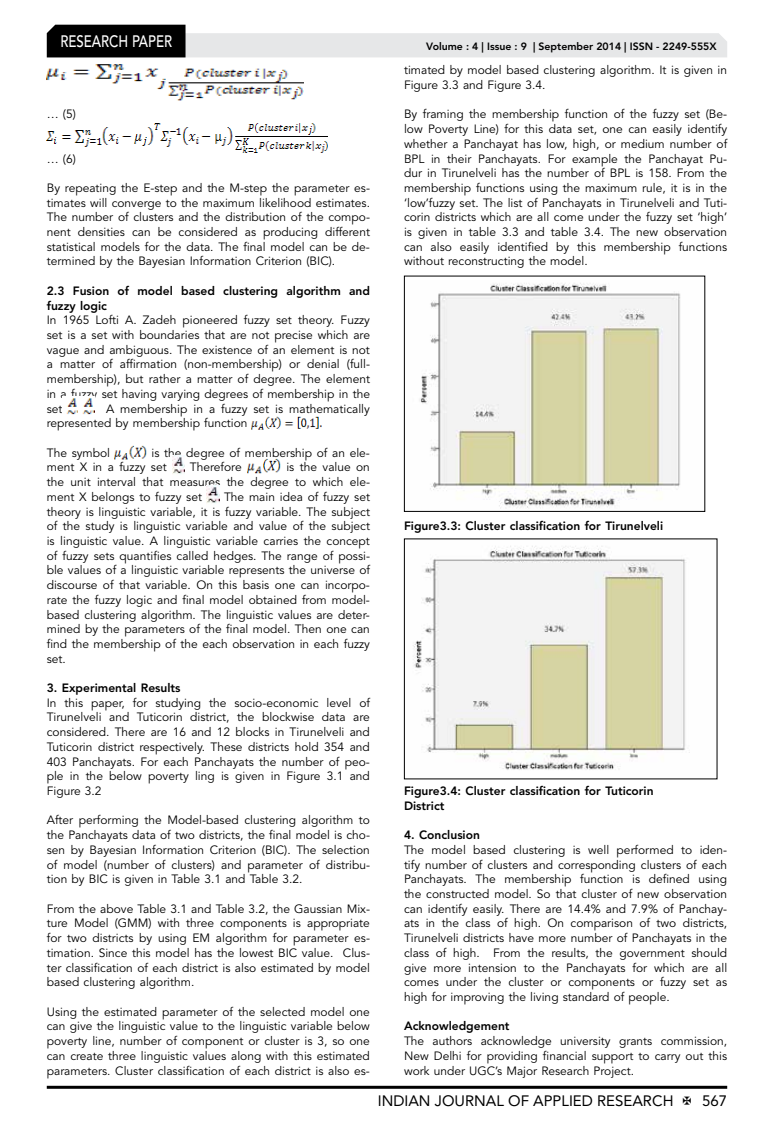
<style>
.page{position:relative;width:774px;height:1136px;background:#fff}
.page>*{position:absolute;margin:0;border:0;box-sizing:border-box;transform-origin:0 0}
.t1{font:500 16.5px "Avenir LT Std";color:#fff;scale:.8 1}
.t2{font:15px "Avenir LT Std";color:#000}
.t3{font:12px/14.7px "Avenir LT Std";color:#000;text-align:justify}
.t4{font:800 12px/14.7px "Avenir LT Std";color:#000}
.t5{font:800 10.5px "Avenir LT Std";color:#000}
</style>
<div class="page">
<hr style="left:47px;top:1085px;width:680px;height:3px;background:#000">
<svg style="left:47px;top:25px;width:680px;height:32px"></svg>
<img style="left:47px;top:64px;width:256px;height:37px">
<img style="left:47px;top:124px;width:280px;height:29px">
<img style="left:66px;top:398px;width:28px;height:17px">
<img style="left:252px;top:416px;width:70px;height:14px">
<img style="left:115px;top:445px;width:32px;height:15px">
<img style="left:172px;top:455px;width:12px;height:19px">
<img style="left:247px;top:459px;width:34px;height:15px">
<img style="left:207px;top:485px;width:12px;height:19px">
<img style="left:419px;top:282px;width:262px;height:227px">
<img style="left:413px;top:546px;width:277px;height:224px">
<h1 class="t1" style="left:60px;top:32px;width:139px">RESEARCH PAPER</h1>
<p class="t3" style="left:47px;top:107px;width:31px">… (5)</p>
<p class="t3" style="left:47px;top:151px;width:31px">… (6)</p>
<p class="t3" style="left:47px;top:181px;width:325px">By repeating the E-step and the M-step the parameter es&shy;timates will converge to the maximum likelihood estimates.<br>The number of clusters and the distribution of the compo&shy;nent densities can be considered as producing different statistical models for the data. The final model can be de&shy;termined by the Bayesian Information Criterion (BIC).</p>
<p class="t4" style="left:47px;top:283px;width:325px">2.3 Fusion of model based clustering algorithm and fuzzy logic</p>
<p class="t3" style="left:47px;top:313px;width:325px">In 1965 Lofti A. Zadeh pioneered fuzzy set theory. Fuzzy set is a set with boundaries that are not precise which are vague and ambiguous. The existence of an element is not a matter of affirmation (non-membership) or denial (full&shy;membership), but rather a matter of degree. The element in a fuzzy set having varying degrees of membership in the set</p>
<p class="t3" style="left:47px;top:401px;width:325px;text-indent:59px">A membership in a fuzzy set is mathematically represented by membership function</p>
<p class="t3" style="left:47px;top:445px;width:65px">The symbol</p>
<p class="t3" style="left:47px;top:445px;width:325px;text-indent:105px">is the degree of membership of an ele&shy;ment X in a fuzzy set</p>
<p class="t3" style="left:190px;top:460px;width:53px">Therefore</p>
<p class="t3" style="left:47px;top:460px;width:325px;text-indent:240px">is the value on the unit interval that measures the degree to which ele&shy;ment X belongs to fuzzy set</p>
<p class="t3" style="left:47px;top:489px;width:325px;text-indent:177px">The main idea of fuzzy set theory is linguistic variable, it is fuzzy variable. The subject of the study is linguistic variable and value of the subject is linguistic value. A linguistic variable carries the concept of fuzzy sets quantifies called hedges. The range of possi&shy;ble values of a linguistic variable represents the universe of discourse of that variable. On this basis one can incorpo&shy;rate the fuzzy logic and final model obtained from model&shy;based clustering algorithm. The linguistic values are deter&shy;mined by the parameters of the final model. Then one can find the membership of the each observation in each fuzzy set.</p>
<p class="t4" style="left:47px;top:680px;width:135px">3. Experimental Results</p>
<p class="t3" style="left:47px;top:695px;width:325px">In this paper, for studying the socio-economic level of Tirunelveli and Tuticorin district, the blockwise data are considered. There are 16 and 12 blocks in Tirunelveli and Tuticorin district respectively. These districts hold 354 and 403 Panchayats. For each Panchayats the number of peo&shy;ple in the below poverty ling is given in Figure 3.1 and Figure 3.2</p>
<p class="t3" style="left:47px;top:813px;width:325px">After performing the Model-based clustering algorithm to the Panchayats data of two districts, the final model is cho&shy;sen by Bayesian Information Criterion (BIC). The selection of model (number of clusters) and parameter of distribu&shy;tion by BIC is given in Table 3.1 and Table 3.2.</p>
<p class="t3" style="left:47px;top:901px;width:325px">From the above Table 3.1 and Table 3.2, the Gaussian Mix&shy;ture Model (GMM) with three components is appropriate for two districts by using EM algorithm for parameter es&shy;timation. Since this model has the lowest BIC value. Clus&shy;ter classification of each district is also estimated by model based clustering algorithm.</p>
<p class="t3" style="left:47px;top:1004px;width:325px">Using the estimated parameter of the selected model one can give the linguistic value to the linguistic variable below poverty line, number of component or cluster is 3, so one can create three linguistic values along with this estimated parameters. Cluster classification of each district is also es-</p>
<p class="t5" style="left:426px;top:41px;width:292px">Volume : 4 | Issue : 9 | September 2014 | ISSN - 2249-555X</p>
<p class="t3" style="left:404px;top:63px;width:325px">timated by model based clustering algorithm. It is given in<br>Figure 3.3 and Figure 3.4.</p>
<p class="t3" style="left:404px;top:107px;width:325px">By framing the membership function of the fuzzy set (Be&shy;low Poverty Line) for this data set, one can easily identify whether a Panchayat has low, high, or medium number of BPL in their Panchayats. For example the Panchayat Pu&shy;dur in Tirunelveli has the number of BPL is 158. From the membership functions using the maximum rule, it is in the ‘low’fuzzy set. The list of Panchayats in Tirunelveli and Tuti&shy;corin districts which are all come under the fuzzy set ‘high’ is given in table 3.3 and table 3.4. The new observation can also easily identified by this membership functions without reconstructing the model.</p>
<p class="t4" style="left:404px;top:518px;width:261px">Figure3.3: Cluster classification for Tirunelveli</p>
<p class="t4" style="left:404px;top:783px;width:251px">Figure3.4: Cluster classification for Tuticorin<br>District</p>
<p class="t4" style="left:404px;top:827px;width:77px">4. Conclusion</p>
<p class="t3" style="left:404px;top:842px;width:325px">The model based clustering is well performed to iden&shy;tify number of clusters and corresponding clusters of each Panchayats. The membership function is defined using the constructed model. So that cluster of new observation can identify easily. There are 14.4% and 7.9% of Panchay&shy;ats in the class of high. On comparison of two districts, Tirunelveli districts have more number of Panchayats in the class of high. From the results, the government should give more intension to the Panchayats for which are all comes under the cluster or components or fuzzy set as high for improving the living standard of people.</p>
<p class="t4" style="left:404px;top:1018px;width:107px">Acknowledgement</p>
<p class="t3" style="left:404px;top:1033px;width:325px">The authors acknowledge university grants commission, New Delhi for providing financial support to carry out this work under UGC’s Major Research Project.</p>
<p class="t2" style="left:378px;top:1091px;width:297px">INDIAN JOURNAL OF APPLIED RESEARCH</p>
<p class="t2" style="left:702px;top:1091px;width:27px">567</p>
</div>
